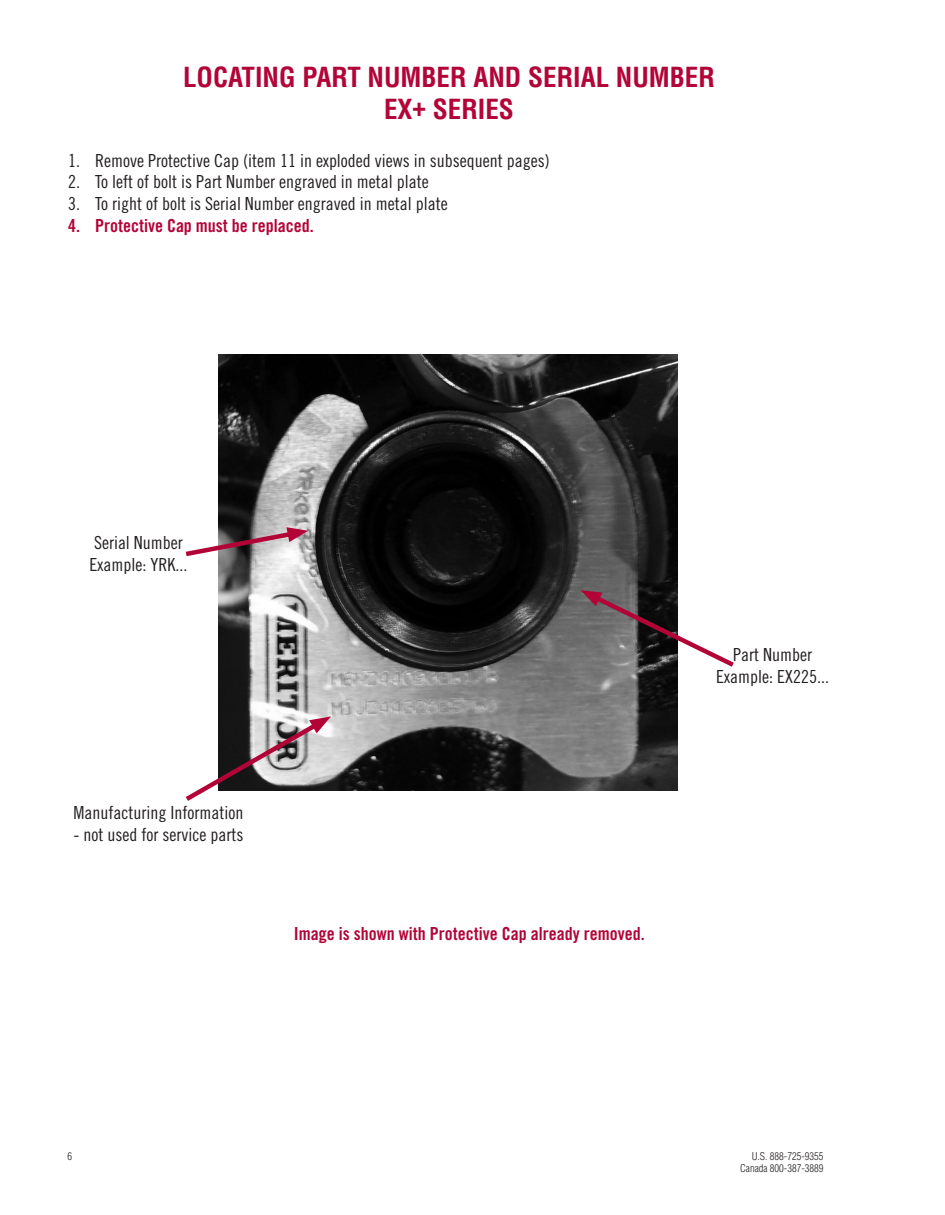
<style>
.page{position:relative;width:945px;height:1215px;background:#fff}
.page>*{position:absolute;margin:0;border:0;box-sizing:border-box;transform-origin:0 0}
.t1{font:700 condensed 27px "Helvetica LT Std";color:#b30437}
.t2{font:18px "Trade Gothic LT Std Cn 18";color:#231f20}
.t3{font:18px "Trade Gothic LT Std Bd Cn 20";color:#b30437}
.t4{font:300 condensed 10.5px/12.6px "Helvetica LT Std";color:#231f20;text-align:right}
</style>
<div class="page">
<img style="left:218px;top:354px;width:459px;height:436px">
<svg style="left:185px;top:527px;width:123px;height:32px"></svg>
<svg style="left:580px;top:590px;width:154px;height:81px"></svg>
<svg style="left:185px;top:716px;width:146px;height:85px"></svg>
<p class="t1" style="left:183px;top:60px;width:533px">LOCATING PART NUMBER AND SERIAL NUMBER</p>
<p class="t1" style="left:384px;top:93px;width:131px">EX+ SERIES</p>
<p class="t2" style="left:68px;top:150px;width:483px">1. Remove Protective Cap (item 11 in exploded views in subsequent pages)</p>
<p class="t2" style="left:68px;top:171px;width:362px">2. To left of bolt is Part Number engraved in metal plate</p>
<p class="t2" style="left:68px;top:193px;width:381px">3. To right of bolt is Serial Number engraved in metal plate</p>
<p class="t3" style="left:68px;top:214px;width:247px">4. Protective Cap must be replaced.</p>
<p class="t2" style="left:94px;top:532px;width:90px">Serial Number</p>
<p class="t2" style="left:90px;top:554px;width:99px">Example: YRK...</p>
<p class="t2" style="left:74px;top:802px;width:171px">Manufacturing Information</p>
<p class="t2" style="left:74px;top:824px;width:171px">- not used for service parts</p>
<p class="t3" style="left:294px;top:923px;width:352px">Image is shown with Protective Cap already removed.</p>
<p class="t2" style="left:733px;top:644px;width:80px">Part Number</p>
<p class="t2" style="left:716px;top:665px;width:114px">Example: EX225...</p>
<p class="t4" style="left:68px;top:1149px;width:6px">6</p>
<p class="t4" style="left:740px;top:1149px;width:85px">U.S. 888-725-9355<br>Canada 800-387-3889</p>
</div>
